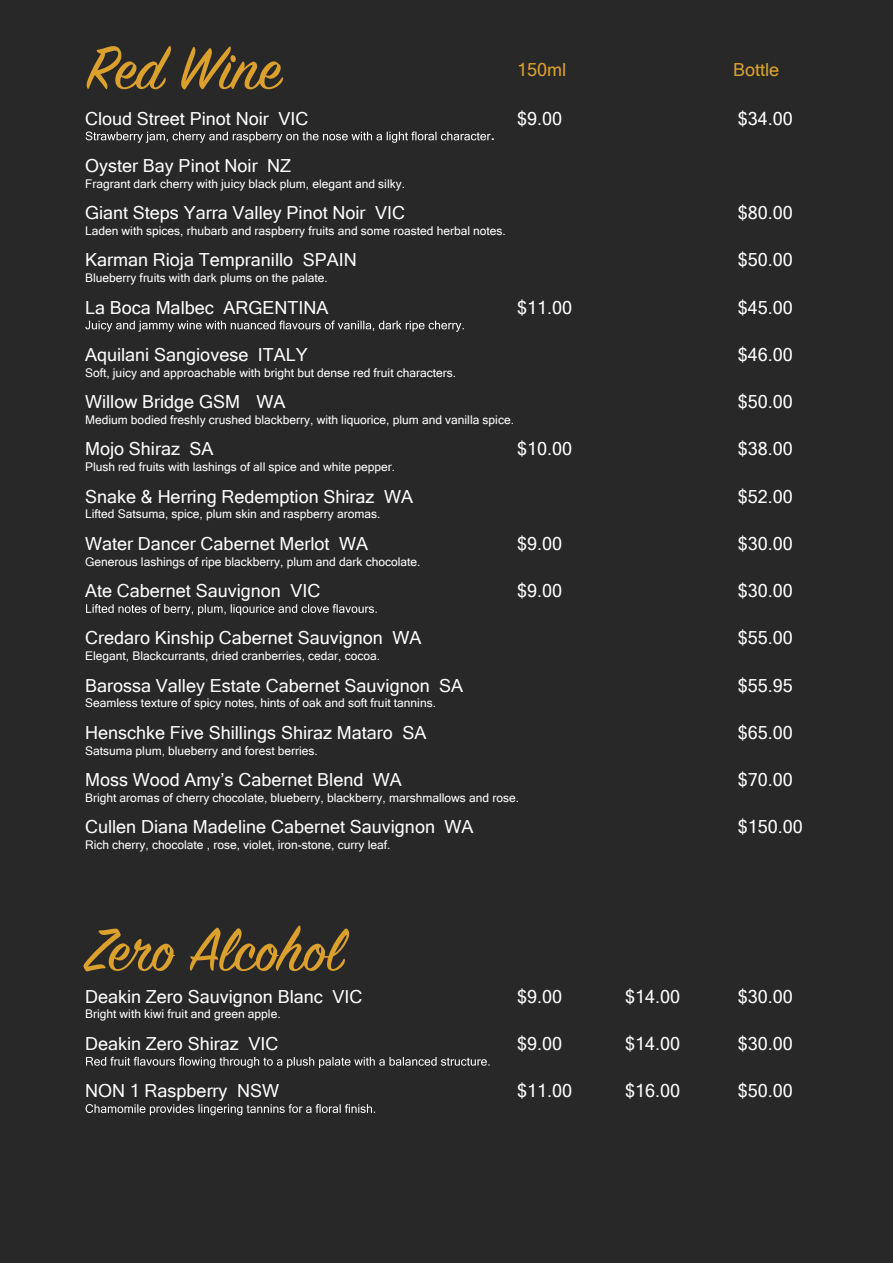
<style>
.page{position:relative;width:893px;height:1263px;background:#fff}
.page>*{position:absolute;margin:0;border:0;box-sizing:border-box;transform-origin:0 0}
.t1{font:67.5px "Sign Painter House Script";color:#dba12c}
.t2{font:36px "Microsoft Sans Serif";color:#dca12a}
.t3{font:18px "Microsoft Sans Serif";color:#fff}
.t4{font:18px "Microsoft Sans Serif";color:#dca12a}
.t5{font:12px "Microsoft Sans Serif";color:#fff}
</style>
<div class="page">
<div style="left:0;top:0;width:893px;height:1254px;background:#292829"></div>
<svg style="left:86px;top:132px;width:405px;height:11px"></svg>
<svg style="left:85px;top:321px;width:379px;height:11px"></svg>
<svg style="left:86px;top:604px;width:291px;height:11px"></svg>
<svg style="left:86px;top:1057px;width:404px;height:11px"></svg>
<svg style="left:86px;top:1104px;width:289px;height:11px"></svg>
<h1 class="t1" style="left:86px;top:27px;width:196px">Red Wine</h1>
<h2 class="t2" style="left:85px;top:43px;width:181px">RED WINE</h2>
<h3 class="t4" style="left:517px;top:60px;width:51px">150ml</h3>
<h3 class="t4" style="left:733px;top:60px;width:48px">Bottle</h3>
<h3 class="t3" style="left:85px;top:108px;width:225px">Cloud Street Pinot Noir VIC</h3>
<h3 class="t3" style="left:517px;top:108px;width:47px">$9.00</h3>
<h3 class="t3" style="left:738px;top:108px;width:57px">$34.00</h3>
<h3 class="t3" style="left:490px;top:124px;width:7px">.</h3>
<h3 class="t3" style="left:85px;top:155px;width:208px">Oyster Bay Pinot Noir NZ</h3>
<p class="t5" style="left:85px;top:176px;width:322px">Fragrant dark cherry with juicy black plum, elegant and silky.</p>
<h3 class="t3" style="left:85px;top:202px;width:322px">Giant Steps Yarra Valley Pinot Noir VIC</h3>
<h3 class="t3" style="left:738px;top:202px;width:57px">$80.00</h3>
<p class="t5" style="left:85px;top:224px;width:422px">Laden with spices, rhubarb and raspberry fruits and some roasted herbal notes.</p>
<h3 class="t3" style="left:85px;top:250px;width:273px">Karman Rioja Tempranillo SPAIN</h3>
<h3 class="t3" style="left:738px;top:250px;width:57px">$50.00</h3>
<p class="t5" style="left:85px;top:271px;width:244px">Blueberry fruits with dark plums on the palate.</p>
<h3 class="t3" style="left:85px;top:297px;width:245px">La Boca Malbec ARGENTINA</h3>
<h3 class="t3" style="left:517px;top:297px;width:57px">$11.00</h3>
<h3 class="t3" style="left:738px;top:297px;width:57px">$45.00</h3>
<h3 class="t3" style="left:85px;top:344px;width:224px">Aquilani Sangiovese ITALY</h3>
<h3 class="t3" style="left:738px;top:344px;width:57px">$46.00</h3>
<p class="t5" style="left:85px;top:365px;width:373px">Soft, juicy and approachable with bright but dense red fruit characters.</p>
<h3 class="t3" style="left:85px;top:391px;width:202px">Willow Bridge GSM WA</h3>
<h3 class="t3" style="left:738px;top:391px;width:57px">$50.00</h3>
<p class="t5" style="left:85px;top:413px;width:430px">Medium bodied freshly crushed blackberry, with liquorice, plum and vanilla spice.</p>
<h3 class="t3" style="left:85px;top:439px;width:130px">Mojo Shiraz SA</h3>
<h3 class="t3" style="left:517px;top:439px;width:57px">$10.00</h3>
<h3 class="t3" style="left:738px;top:439px;width:57px">$38.00</h3>
<p class="t5" style="left:85px;top:460px;width:312px">Plush red fruits with lashings of all spice and white pepper.</p>
<h3 class="t3" style="left:85px;top:486px;width:330px">Snake &amp; Herring Redemption Shiraz WA</h3>
<h3 class="t3" style="left:738px;top:486px;width:57px">$52.00</h3>
<p class="t5" style="left:85px;top:507px;width:297px">Lifted Satsuma, spice, plum skin and raspberry aromas.</p>
<h3 class="t3" style="left:85px;top:533px;width:285px">Water Dancer Cabernet Merlot WA</h3>
<h3 class="t3" style="left:517px;top:533px;width:47px">$9.00</h3>
<h3 class="t3" style="left:738px;top:533px;width:57px">$30.00</h3>
<p class="t5" style="left:85px;top:554px;width:337px">Generous lashings of ripe blackberry, plum and dark chocolate.</p>
<h3 class="t3" style="left:85px;top:580px;width:237px">Ate Cabernet Sauvignon VIC</h3>
<h3 class="t3" style="left:517px;top:580px;width:47px">$9.00</h3>
<h3 class="t3" style="left:738px;top:580px;width:57px">$30.00</h3>
<h3 class="t3" style="left:85px;top:628px;width:338px">Credaro Kinship Cabernet Sauvignon WA</h3>
<h3 class="t3" style="left:738px;top:628px;width:57px">$55.00</h3>
<p class="t5" style="left:85px;top:649px;width:297px">Elegant, Blackcurrants, dried cranberries, cedar, cocoa.</p>
<h3 class="t3" style="left:85px;top:675px;width:380px">Barossa Valley Estate Cabernet Sauvignon SA</h3>
<h3 class="t3" style="left:738px;top:675px;width:57px">$55.95</h3>
<p class="t5" style="left:85px;top:696px;width:352px">Seamless texture of spicy notes, hints of oak and soft fruit tannins.</p>
<h3 class="t3" style="left:85px;top:722px;width:343px">Henschke Five Shillings Shiraz Mataro SA</h3>
<h3 class="t3" style="left:738px;top:722px;width:57px">$65.00</h3>
<p class="t5" style="left:85px;top:743px;width:234px">Satsuma plum, blueberry and forest berries.</p>
<h3 class="t3" style="left:85px;top:769px;width:318px">Moss Wood Amy’s Cabernet Blend WA</h3>
<h3 class="t3" style="left:738px;top:769px;width:57px">$70.00</h3>
<p class="t5" style="left:85px;top:791px;width:435px">Bright aromas of cherry chocolate, blueberry, blackberry, marshmallows and rose.</p>
<h3 class="t3" style="left:85px;top:817px;width:390px">Cullen Diana Madeline Cabernet Sauvignon WA</h3>
<h3 class="t3" style="left:738px;top:817px;width:67px">$150.00</h3>
<p class="t5" style="left:85px;top:838px;width:307px">Rich cherry, chocolate , rose, violet, iron-stone, curry leaf.</p>
<h1 class="t1" style="left:84px;top:908px;width:268px">Zero Alcohol</h1>
<h2 class="t2" style="left:85px;top:922px;width:283px">ZERO ALCOHOL</h2>
<h3 class="t3" style="left:85px;top:986px;width:279px">Deakin Zero Sauvignon Blanc VIC</h3>
<h3 class="t3" style="left:517px;top:986px;width:47px">$9.00</h3>
<h3 class="t3" style="left:625px;top:986px;width:57px">$14.00</h3>
<h3 class="t3" style="left:738px;top:986px;width:57px">$30.00</h3>
<p class="t5" style="left:85px;top:1007px;width:197px">Bright with kiwi fruit and green apple.</p>
<h3 class="t3" style="left:85px;top:1033px;width:195px">Deakin Zero Shiraz VIC</h3>
<h3 class="t3" style="left:517px;top:1033px;width:47px">$9.00</h3>
<h3 class="t3" style="left:625px;top:1033px;width:57px">$14.00</h3>
<h3 class="t3" style="left:738px;top:1033px;width:57px">$30.00</h3>
<h3 class="t3" style="left:85px;top:1080px;width:196px">NON 1 Raspberry NSW</h3>
<h3 class="t3" style="left:517px;top:1080px;width:57px">$11.00</h3>
<h3 class="t3" style="left:625px;top:1080px;width:57px">$16.00</h3>
<h3 class="t3" style="left:738px;top:1080px;width:57px">$50.00</h3>
</div>
